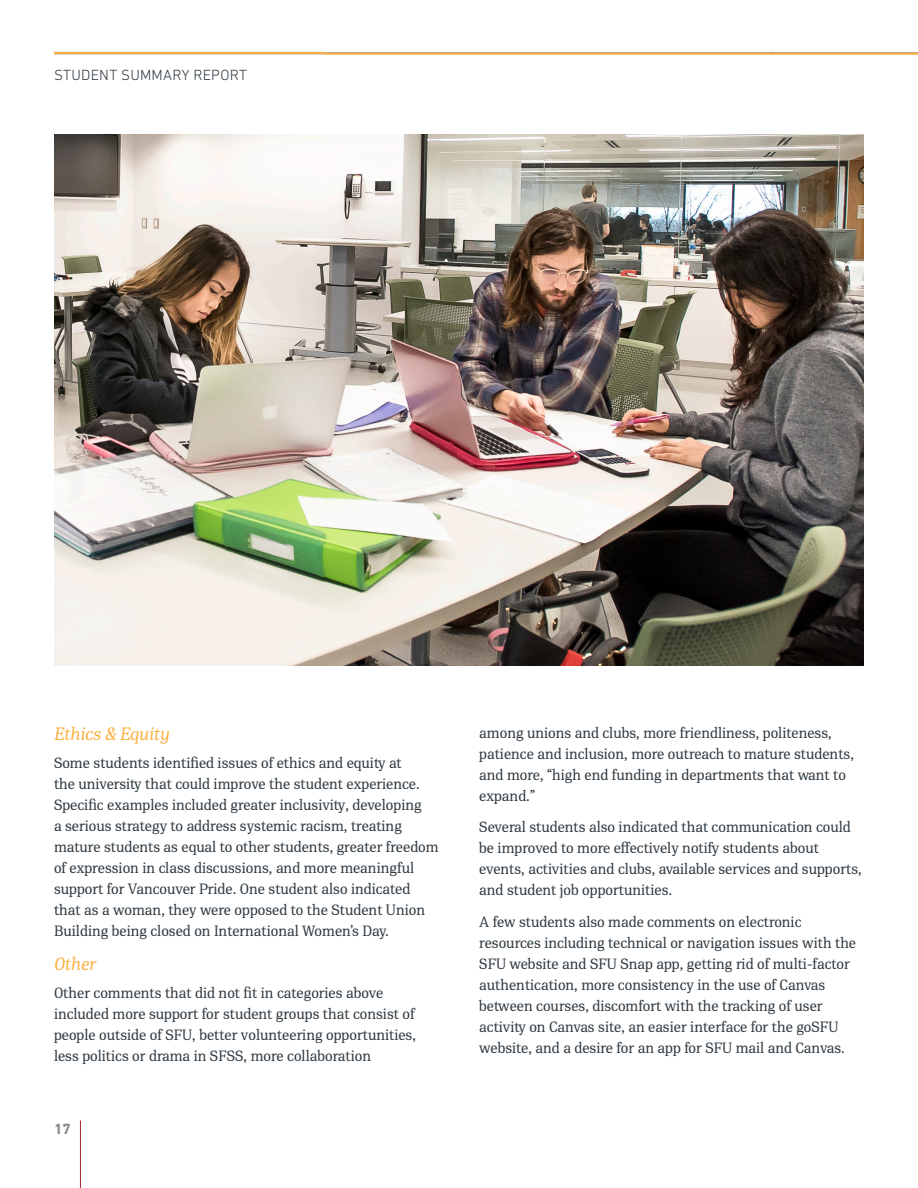
<style>
.page{position:relative;width:918px;height:1188px;background:#fff}
.page>*{position:absolute;margin:0;border:0;box-sizing:border-box;transform-origin:0 0}
.Subheadline_3{font:italic 18px "PFDIN Serif";color:#fbb040}
.Paragraph_Style_1{font:15px/21px "PFDIN Serif";color:#2f3a42}
.t1{font:300 15px "DIN Next LT Pro";letter-spacing:.015em;color:#2f3a42}
.t2{font:700 15px "DIN Next LT Pro";color:#87898c}
</style>
<div class="page">
<img style="left:54px;top:51px;width:270px;height:4px">
<hr style="left:80px;top:1120px;width:1px;height:68px;background:#ad1e2c">
<img style="left:324px;top:52px;width:594px;height:3px">
<img style="left:54px;top:134px;width:810px;height:532px">
<p class="t1" style="left:54px;top:66px;width:195px">STUDENT SUMMARY REPORT</p>
<p class="Subheadline_3" style="left:54px;top:722px;width:117px">Ethics &amp; Equity</p>
<p class="Paragraph_Style_1" style="left:54px;top:752px;width:386px">Some students identified issues of ethics and equity at<br>the university that could improve the student experience.<br>Specific examples included greater inclusivity, developing<br>a serious strategy to address systemic racism, treating mature students as equal to other students, greater freedom of expression in class discussions, and more meaningful support for Vancouver Pride. One student also indicated that as a woman, they were opposed to the Student Union Building being closed on International Women’s Day.</p>
<p class="Subheadline_3" style="left:54px;top:952px;width:43px">Other</p>
<p class="Paragraph_Style_1" style="left:54px;top:982px;width:364px">Other comments that did not fit in categories above included more support for student groups that consist of people outside of SFU, better volunteering opportunities, less politics or drama in SFSS, more collaboration</p>
<p class="t2" style="left:54px;top:1120px;width:18px">17</p>
<p class="Paragraph_Style_1" style="left:479px;top:722px;width:376px">among unions and clubs, more friendliness, politeness, patience and inclusion, more outreach to mature students, and more, “high end funding in departments that want to expand.”</p>
<p class="Paragraph_Style_1" style="left:479px;top:817px;width:384px">Several students also indicated that communication could be improved to more effectively notify students about events, activities and clubs, available services and supports, and student job opportunities.</p>
<p class="Paragraph_Style_1" style="left:479px;top:911px;width:378px">A few students also made comments on electronic resources including technical or navigation issues with the SFU website and SFU Snap app, getting rid of multi-factor authentication, more consistency in the use of Canvas between courses, discomfort with the tracking of user activity on Canvas site, an easier interface for the goSFU website, and a desire for an app for SFU mail and Canvas.</p>
</div>
